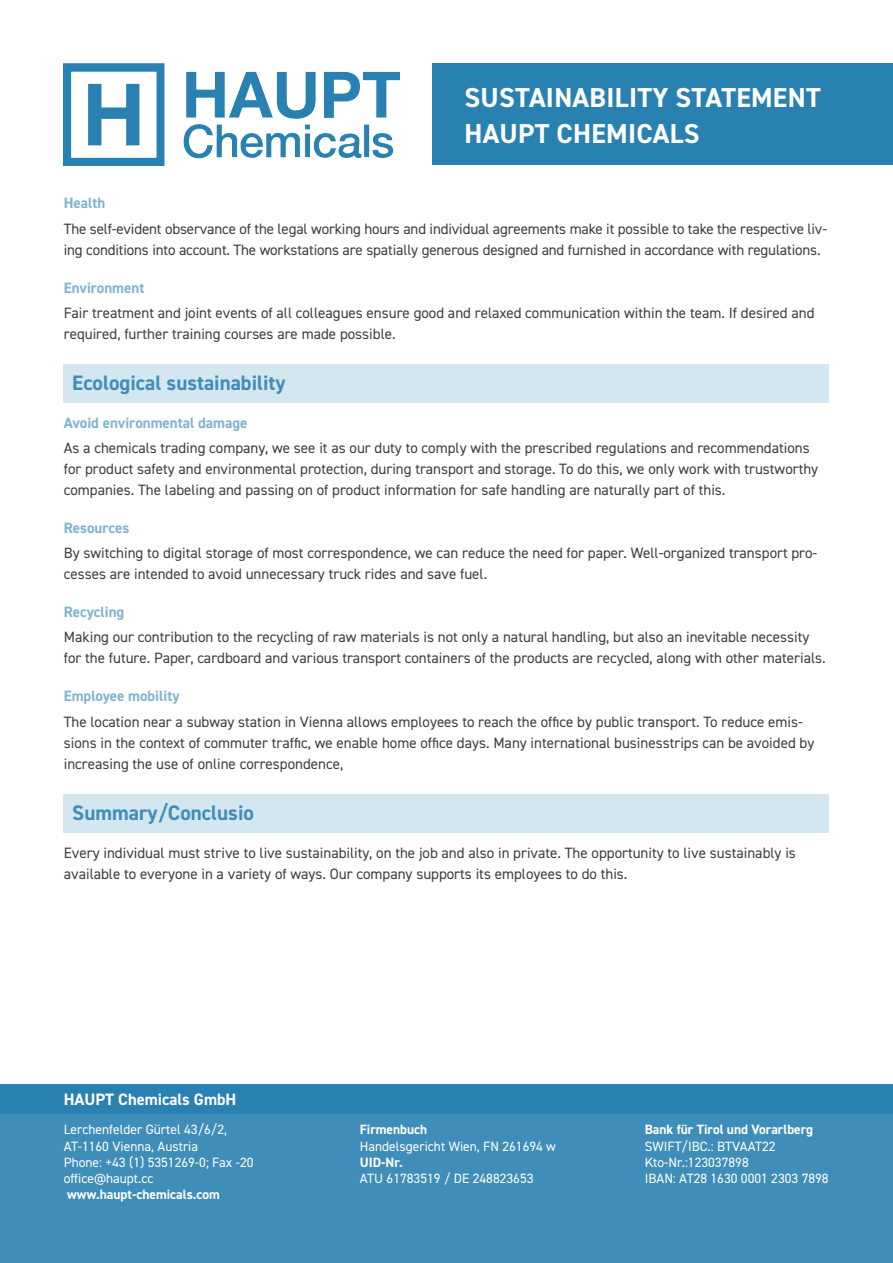
<style>
.page{position:relative;width:893px;height:1263px;background:#fff}
.page>*{position:absolute;margin:0;border:0;box-sizing:border-box;transform-origin:0 0}
.t1{font:700 27.45px/36px "DIN2014";letter-spacing:.01em;color:#fff}
.H01{font:700 21px "DIN2014";color:#3e8eb9}
.t2{font:700 16.5px "DIN2014";color:#fff}
.Body{font:15px/21px "DIN2014";color:#3e3e3f}
.H02{font:700 15px "DIN2014";color:#7eb4d0}
.t3{font:13.5px/16.2px "DIN2014";color:#fff}
.t4{font:700 13.5px "DIN2014";color:#fff}
.s1{font-weight:700}
</style>
<div class="page">
<div style="left:64px;top:365px;width:765px;height:38px;background:#d4e6ef"></div>
<div style="left:64px;top:795px;width:765px;height:38px;background:#d4e6ef"></div>
<div style="left:433px;top:64px;width:460px;height:101px;background:#2981b1"></div>
<img style="left:64px;top:64px;width:336px;height:101px">
<div style="left:0;top:1084px;width:893px;height:179px;background:#2981b1"></div>
<div style="left:0;top:1114px;width:893px;height:149px;background:#3e8eb9"></div>
<p class="t1" style="left:464px;top:79px;width:358px">SUSTAINABILITY STATEMENT<br>HAUPT CHEMICALS</p>
<p class="H02" style="left:64px;top:193px;width:43px">Health</p>
<p class="Body" style="left:64px;top:218px;width:765px">The self-evident observance of the legal working hours and individual agreements make it possible to take the respective liv&shy;ing conditions into account. The workstations are spatially generous designed and furnished in accordance with regulations.</p>
<p class="H02" style="left:64px;top:277px;width:82px">Environment</p>
<p class="Body" style="left:64px;top:302px;width:752px">Fair treatment and joint events of all colleagues ensure good and relaxed communication within the team. If desired and required, further training courses are made possible.</p>
<p class="H01" style="left:72px;top:368px;width:215px">Ecological sustainability</p>
<p class="H02" style="left:64px;top:412px;width:185px">Avoid environmental damage</p>
<p class="Body" style="left:64px;top:437px;width:756px">As a chemicals trading company, we see it as our duty to comply with the prescribed regulations and recommendations for product safety and environmental protection, during transport and storage. To do this, we only work with trustworthy companies. The labeling and passing on of product information for safe handling are naturally part of this.</p>
<p class="H02" style="left:64px;top:518px;width:67px">Resources</p>
<p class="Body" style="left:64px;top:542px;width:755px">By switching to digital storage of most correspondence, we can reduce the need for paper. Well-organized transport pro&shy;cesses are intended to avoid unnecessary truck rides and save fuel.</p>
<p class="H02" style="left:64px;top:602px;width:62px">Recycling</p>
<p class="Body" style="left:64px;top:626px;width:763px">Making our contribution to the recycling of raw materials is not only a natural handling, but also an inevitable necessity for the future. Paper, cardboard and various transport containers of the products are recycled, along with other materials.</p>
<p class="H02" style="left:64px;top:686px;width:117px">Employee mobility</p>
<p class="Body" style="left:64px;top:711px;width:752px">The location near a subway station in Vienna allows employees to reach the office by public transport. To reduce emis&shy;sions in the context of commuter traffic, we enable home office days. Many international businesstrips can be avoided by increasing the use of online correspondence,</p>
<p class="H01" style="left:72px;top:798px;width:183px">Summary/Conclusio</p>
<p class="Body" style="left:64px;top:841px;width:734px">Every individual must strive to live sustainability, on the job and also in private. The opportunity to live sustainably is available to everyone in a variety of ways. Our company supports its employees to do this.</p>
<p class="t2" style="left:64px;top:1088px;width:174px">HAUPT Chemicals GmbH</p>
<p class="t3" style="left:64px;top:1121px;width:165px">Lerchenfelder Gürtel 43/6/2,<br>AT-1160 Vienna, Austria</p>
<p class="t3" style="left:64px;top:1154px;width:191px">Phone: +43 (1) 5351269-0; Fax -20</p>
<p class="t3" style="left:64px;top:1170px;width:91px">office@haupt.cc</p>
<p class="t4" style="left:67px;top:1185px;width:154px">www.haupt-chemicals.com</p>
<p class="t3" style="left:360px;top:1121px;width:198px"><span class="s1">Firmenbuch<br></span>Handelsgericht Wien, FN 261694 w</p>
<p class="t3" style="left:360px;top:1154px;width:175px"><span class="s1">UID-Nr.<br></span>ATU 61783519 / DE 248823653</p>
<p class="t4" style="left:645px;top:1121px;width:170px">Bank für Tirol und Vorarlberg</p>
<p class="t3" style="left:645px;top:1137px;width:132px">SWIFT/IBC.: BTVAAT22</p>
<p class="t3" style="left:645px;top:1154px;width:105px">Kto-Nr.:123037898</p>
<p class="t3" style="left:645px;top:1170px;width:185px">IBAN: AT28 1630 0001 2303 7898</p>
</div>
